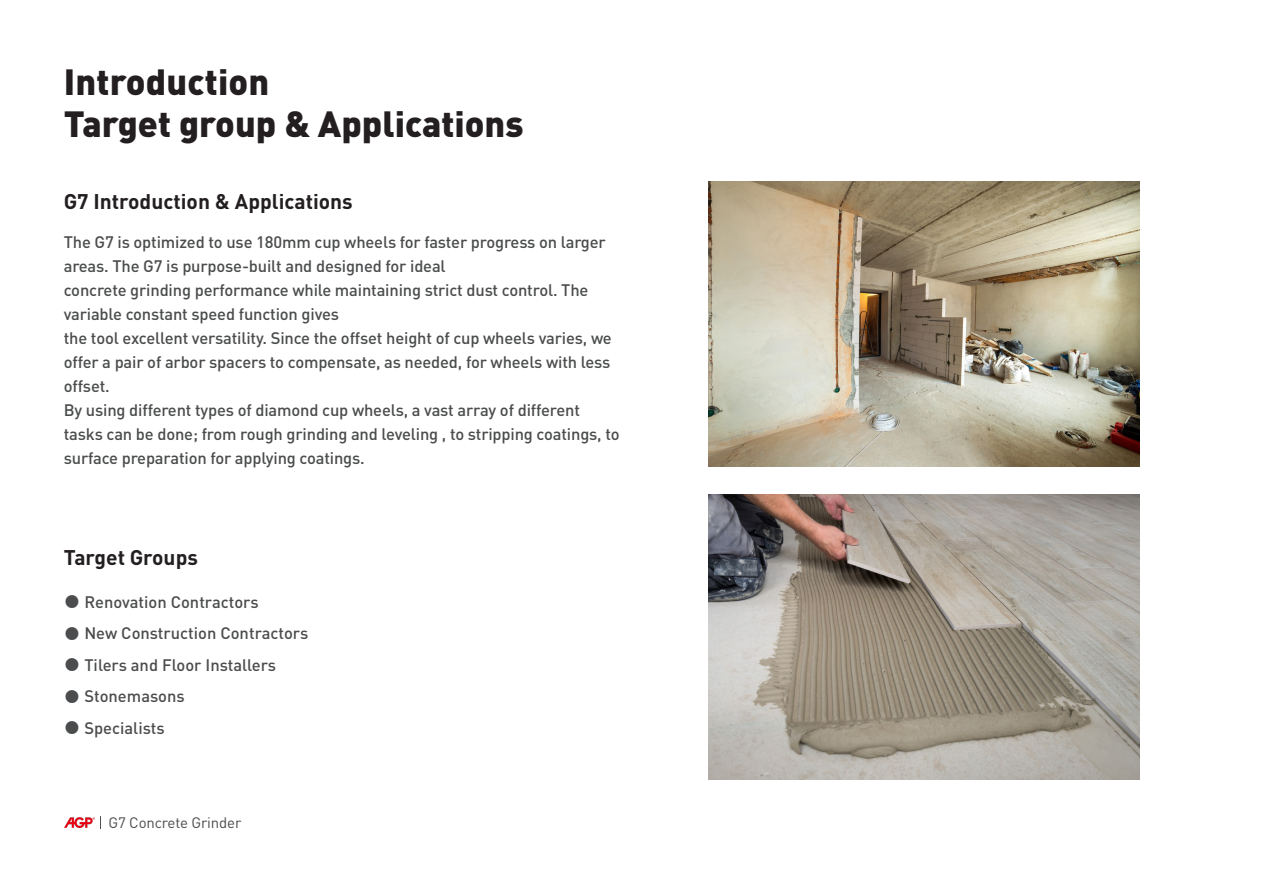
<style>
.page{position:relative;width:1263px;height:893px;background:#fff}
.page>*{position:absolute;margin:0;border:0;box-sizing:border-box;transform-origin:0 0}
.t1{font:900 36px/42px "DIN Pro";color:#231f20}
.t2{font:700 21px "DIN Pro";color:#231f20}
.t3{font:500 16.5px/24px "DIN Pro";letter-spacing:-.01em;color:#4b4c4d}
.t4{font:15px "DIN Pro";letter-spacing:-.01em;color:#4b4c4d}
.s1{font-family:"Microsoft Jheng Hei";font-weight:400}
</style>
<div class="page">
<img style="left:64px;top:817px;width:31px;height:11px">
<svg style="left:100px;top:816px;width:1px;height:13px"></svg>
<img style="left:708px;top:495px;width:432px;height:285px">
<img style="left:708px;top:181px;width:432px;height:286px">
<p class="t1" style="left:64px;top:59px;width:461px">Introduction<br>Target group &amp; Applications</p>
<p class="t2" style="left:64px;top:187px;width:291px">G7 Introduction &amp; Applications</p>
<p class="t3" style="left:64px;top:230px;width:544px">The G7 is optimized to use 180mm cup wheels for faster progress on larger areas. The G7 is purpose-built and designed for ideal</p>
<p class="t3" style="left:64px;top:278px;width:526px">concrete grinding performance while maintaining strict dust control. The variable constant speed function gives</p>
<p class="t3" style="left:64px;top:326px;width:550px;text-align:justify">the tool excellent versatility. Since the offset height of cup wheels varies, we offer a pair of arbor spacers to compensate, as needed, for wheels with less offset.</p>
<p class="t3" style="left:64px;top:398px;width:557px">By using different types of diamond cup wheels, a vast array of different tasks can be done; from rough grinding and leveling , to stripping coatings, to surface preparation for applying coatings.</p>
<p class="t2" style="left:64px;top:543px;width:136px">Target Groups</p>
<p class="t3" style="left:64px;top:589px;width:196px"><span class="s1">●</span> Renovation Contractors</p>
<p class="t3" style="left:64px;top:620px;width:246px"><span class="s1">●</span> New Construction Contractors</p>
<p class="t3" style="left:64px;top:652px;width:214px"><span class="s1">●</span> Tilers and Floor Installers</p>
<p class="t3" style="left:64px;top:683px;width:122px"><span class="s1">●</span> Stonemasons</p>
<p class="t3" style="left:64px;top:715px;width:102px"><span class="s1">●</span> Specialists</p>
<p class="t4" style="left:108px;top:812px;width:134px">G7 Concrete Grinder</p>
</div>
